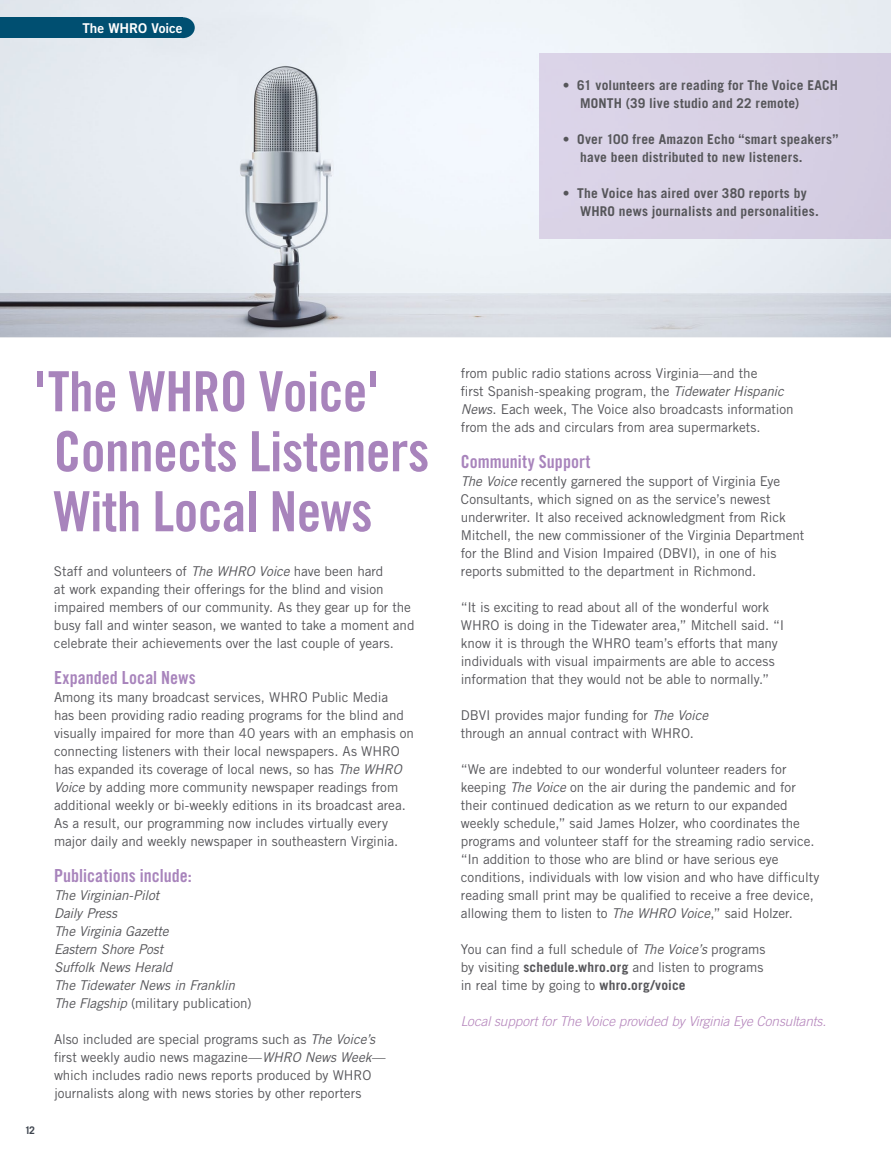
<style>
.page{position:relative;width:891px;height:1161px;background:#fff}
.page>*{position:absolute;margin:0;border:0;box-sizing:border-box;transform-origin:0 0}
.t1{font:55.5px/60px "Trade Gothic Bold Cond Twenty";letter-spacing:-.01em;color:#a884bc}
.t2{font:18px "Trade Gothic LT Std Bd Cn 20";color:#a884bc}
.t3{font:13.5px/18px "Trade Gothic LT Std";letter-spacing:-.005em;color:#56565a}
.t4{font:700 13.5px/18px "Trade Gothic LT Std";letter-spacing:.015em;color:#56565a}
.t5{font:italic 13.5px/18px "Trade Gothic LT Std";letter-spacing:-.015em;color:#56565a}
.t6{font:italic 300 13.5px "Trade Gothic LT Std";letter-spacing:-.005em;color:#b484bb}
.t7{font:13.5px "Trade Gothic LT Std Bd 2";color:#fff}
.t8{font:700 10.5px "Trade Gothic";color:#3f454f}
.s1{font-style:italic}
.s2{font-style:normal}
.s3{font-weight:700}
</style>
<div class="page">
<img style="left:0;top:0;width:891px;height:338px">
<div style="left:540px;top:54px;width:351px;height:185px;background:#d8d1e4"></div>
<div style="left:171px;top:17px;width:24px;height:21px;background:#004f71;border-radius:50%"></div>
<div style="left:0;top:17px;width:183px;height:21px;background:#004f71"></div>
<p class="t7" style="left:82px;top:20px;width:102px">The WHRO Voice</p>
<p class="t4" style="left:580px;top:76px;width:259px;text-indent:-17px">• 61 volunteers are reading for The Voice EACH<br>MONTH (39 live studio and 22 remote)</p>
<p class="t4" style="left:580px;top:130px;width:260px;text-indent:-17px">• Over 100 free Amazon Echo “smart speakers” have been distributed to new listeners.</p>
<p class="t4" style="left:580px;top:184px;width:240px;text-indent:-17px">• The Voice has aired over 380 reports by<br>WHRO news journalists and personalities.</p>
<h1 class="t1" style="left:54px;top:361px;width:377px;text-indent:-20px">'The WHRO Voice'<br>Connects Listeners<br>With Local News</h1>
<p class="t8" style="left:25px;top:1123px;width:12px">12</p>
<p class="t3" style="left:54px;top:562px;width:362px">Staff and volunteers of <span class="s1">The WHRO Voice</span> have been hard<br>at work expanding their offerings for the blind and vision impaired members of our community. As they gear up for the busy fall and winter season, we wanted to take a moment and celebrate their achievements over the last couple of years.</p>
<h2 class="t2" style="left:54px;top:667px;width:143px">Expanded Local News</h2>
<p class="t3" style="left:54px;top:688px;width:362px">Among its many broadcast services, WHRO Public Media<br>has been providing radio reading programs for the blind and visually impaired for more than 40 years with an emphasis on connecting listeners with their local newspapers. As WHRO has expanded its coverage of local news, so has <span class="s1">The WHRO Voice</span> by adding more community newspaper readings from additional weekly or bi-weekly editions in its broadcast area.<br>As a result, our programming now includes virtually every major daily and weekly newspaper in southeastern Virginia.</p>
<h2 class="t2" style="left:54px;top:865px;width:139px">Publications include:</h2>
<p class="t5" style="left:54px;top:886px;width:199px">The Virginian-Pilot<br>Daily Press<br>The Virginia Gazette<br>Eastern Shore Post<br>Suffolk News Herald<br>The Tidewater News in Franklin<br>The Flagship <span class="s2">(military publication)</span></p>
<p class="t3" style="left:54px;top:1030px;width:333px">Also included are special programs such as <span class="s1">The Voice’s </span>first weekly audio news magazine—<span class="s1">WHRO News Week</span>— which includes radio news reports produced by WHRO journalists along with news stories by other reporters</p>
<p class="t3" style="left:461px;top:364px;width:334px">from public radio stations across Virginia—and the<br>first Spanish-speaking program, the <span class="s1">Tidewater Hispanic News</span>. Each week, The Voice also broadcasts information from the ads and circulars from area supermarkets.</p>
<h2 class="t2" style="left:461px;top:451px;width:131px">Community Support</h2>
<p class="t3" style="left:461px;top:472px;width:345px"><span class="s1">The Voice</span> recently garnered the support of Virginia Eye Consultants, which signed on as the service’s newest underwriter. It also received acknowledgment from Rick Mitchell, the new commissioner of the Virginia Department for the Blind and Vision Impaired (DBVI), in one of his reports submitted to the department in Richmond.</p>
<p class="t3" style="left:461px;top:598px;width:325px">“It is exciting to read about all of the wonderful work WHRO is doing in the Tidewater area,” Mitchell said. “I know it is through the WHRO team’s efforts that many individuals with visual impairments are able to access information that they would not be able to normally.”</p>
<p class="t3" style="left:461px;top:706px;width:249px">DBVI provides major funding for <span class="s1">The Voice </span>through an annual contract with WHRO.</p>
<p class="t3" style="left:461px;top:760px;width:360px">“We are indebted to our wonderful volunteer readers for keeping <span class="s1">The Voice</span> on the air during the pandemic and for their continued dedication as we return to our expanded weekly schedule,” said James Holzer, who coordinates the programs and volunteer staff for the streaming radio service. “In addition to those who are blind or have serious eye conditions, individuals with low vision and who have difficulty reading small print may be qualified to receive a free device, allowing them to listen to <span class="s1">The WHRO Voice</span>,” said Holzer.</p>
<p class="t3" style="left:461px;top:940px;width:306px">You can find a full schedule of <span class="s1">The Voice’s</span> programs by visiting <span class="s3">schedule.whro.org</span> and listen to programs in real time by going to <span class="s3">whro.org/voice</span></p>
<p class="t6" style="left:461px;top:1013px;width:367px">Local support for The Voice provided by Virginia Eye Consultants.</p>
</div>
